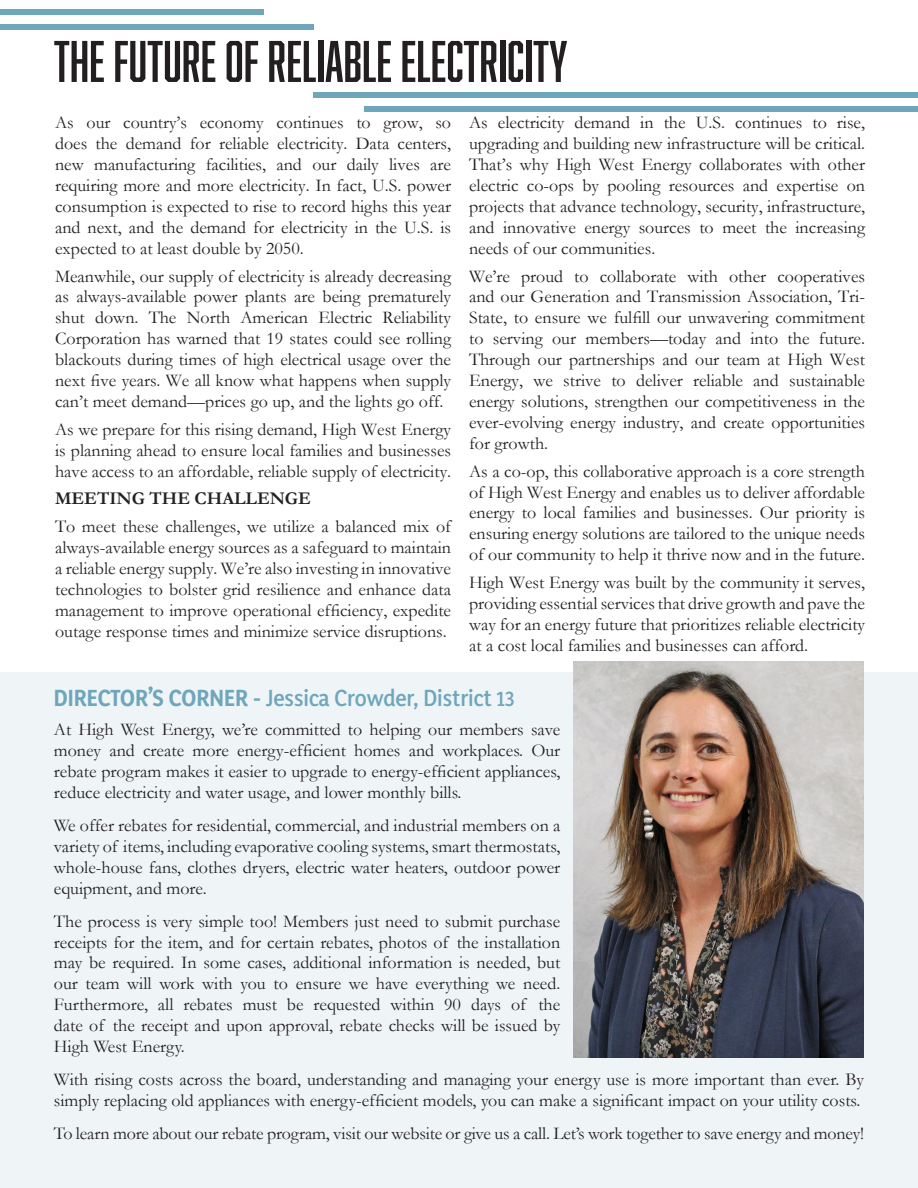
<style>
.page{position:relative;width:918px;height:1188px;background:#fff}
.page>*{position:absolute;margin:0;border:0;box-sizing:border-box;transform-origin:0 0}
.t1{font:54px "Abolition";color:#231f20}
.t2{font:600 21px "Yaldevi";color:#6ea6bc}
.No_Spacing{font:18px/21px "Garamond";color:#231f20;text-align:justify}
.No_Spacing-2{font:18px/21px "Garamond";color:#222;text-align:justify}
.No_Spacing-3{font:700 18px "Garamond";color:#222}
.s1{color:#222}
.s2{color:#231f20}
.s3{font-weight:700}
</style>
<div class="page">
<div style="left:314px;top:92px;width:604px;height:6px;background:#6ea6bc"></div>
<div style="left:0;top:673px;width:918px;height:515px;background:#eff5f7"></div>
<img style="left:574px;top:662px;width:290px;height:396px">
<div style="left:0;top:10px;width:264px;height:5px;background:#6ea6bc"></div>
<div style="left:0;top:24px;width:314px;height:6px;background:#6ea6bc"></div>
<div style="left:364px;top:106px;width:554px;height:5px;background:#6ea6bc"></div>
<p class="t1" style="left:54px;top:30px;width:515px">THE FUTURE OF RELIABLE ELECTRICITY</p>
<p class="No_Spacing" style="left:55px;top:112px;width:398px"><span class="s1">As our country’s economy continues to grow, so does the demand for reliable electricity.</span> Data centers, new manufacturing facilities, and our daily lives are requiring more and more electricity. In fact, U.S. power consumption is expected to rise to record highs this year and next, and the demand for electricity in the U.S. is expected to at least double by 2050.</p>
<p class="No_Spacing" style="left:55px;top:265px;width:398px">Meanwhile, our supply of electricity is already decreasing as always-available power plants are being prematurely shut down. The North American Electric Reliability Corporation has warned that 19 states could see rolling blackouts during times of high electrical usage over the next five years. We all know what happens when supply can’t meet demand––prices go up, and the lights go off.</p>
<p class="No_Spacing-2" style="left:55px;top:418px;width:398px">As we prepare for this rising demand, High West Energy <span class="s2">i</span>s planning ahead to ensure local families and businesses have access to an affordable, reliable supply of electricity.</p>
<p class="No_Spacing-3" style="left:55px;top:486px;width:257px">MEETING THE CHALLENGE</p>
<p class="No_Spacing-2" style="left:55px;top:515px;width:398px">To meet these challenges, <span class="s2">we utilize</span> a balanced mix of always-available energy sources as a safeguard to maintain a reliable energy supply. We’re also investing in innovative technologies to bolster grid resilience and enhance data management to improve operational efficiency, expedite outage response times and minimize service disruptions.</p>
<p class="No_Spacing" style="left:469px;top:112px;width:398px">As electricity demand in the U.S. continues to rise, upgrading and building new infrastructure will be critical.<br>That’s why High West Energy collaborates with other electric co-ops by pooling resources and expertise on projects that advance technology, security, infrastructure, and innovative energy sources to meet the increasing needs of our communities.</p>
<p class="No_Spacing" style="left:469px;top:265px;width:398px">We’re proud to collaborate with other cooperatives and our Generation and Transmission Association, Tri-State, to ensure we fulfill our unwavering commitment to serving our members—today and into the future.<br>Through our partnerships and our team at High West Energy, we strive to deliver reliable and sustainable energy solutions, strengthen our competitiveness in the ever-evolving energy industry, and create opportunities for growth.</p>
<p class="No_Spacing" style="left:469px;top:460px;width:398px">As a co-op, this collaborative approach is a core strength of High West Energy and enables us to deliver affordable energy to local families and businesses. Our priority is ensuring energy solutions are tailored to the unique needs of our community to help it thrive now and in the future.</p>
<p class="No_Spacing" style="left:469px;top:571px;width:398px">High West Energy was built by the community it serves, providing essential services that drive growth and pave the way for an energy future that prioritizes reliable electricity at a cost local families and businesses can afford.</p>
<p class="t2" style="left:54px;top:683px;width:463px"><span class="s3">DIRECTOR’S CORNER -</span> Jessica Crowder, District 13</p>
<p class="No_Spacing" style="left:54px;top:719px;width:508px">At High West Energy, we’re committed to helping our members save money and create more energy-efficient homes and workplaces. Our rebate program makes it easier to upgrade to energy-efficient appliances, reduce electricity and water usage, and lower monthly bills.</p>
<p class="No_Spacing" style="left:54px;top:814px;width:508px">We offer rebates for residential, commercial, and industrial members on a variety of items, including evaporative cooling systems, smart thermostats, whole-house fans, clothes dryers, electric water heaters, outdoor power equipment, and more.</p>
<p class="No_Spacing" style="left:54px;top:910px;width:508px">The process is very simple too! Members just need to submit purchase receipts for the item, and for certain rebates, photos of the installation may be required. In some cases, additional information is needed, but our team will work with you to ensure we have everything we need.<br>Furthermore, all rebates must be requested within 90 days of the date of the receipt and upon approval, rebate checks will be issued by High West Energy.</p>
<p class="No_Spacing" style="left:54px;top:1069px;width:812px">With rising costs across the board, understanding and managing your energy use is more important than ever. By simply replacing old appliances with energy-efficient models, you can make a significant impact on your utility costs.</p>
<p class="No_Spacing" style="left:54px;top:1122px;width:812px">To learn more about our rebate program, visit our website or give us a call. Let’s work together to save energy and money!</p>
</div>
